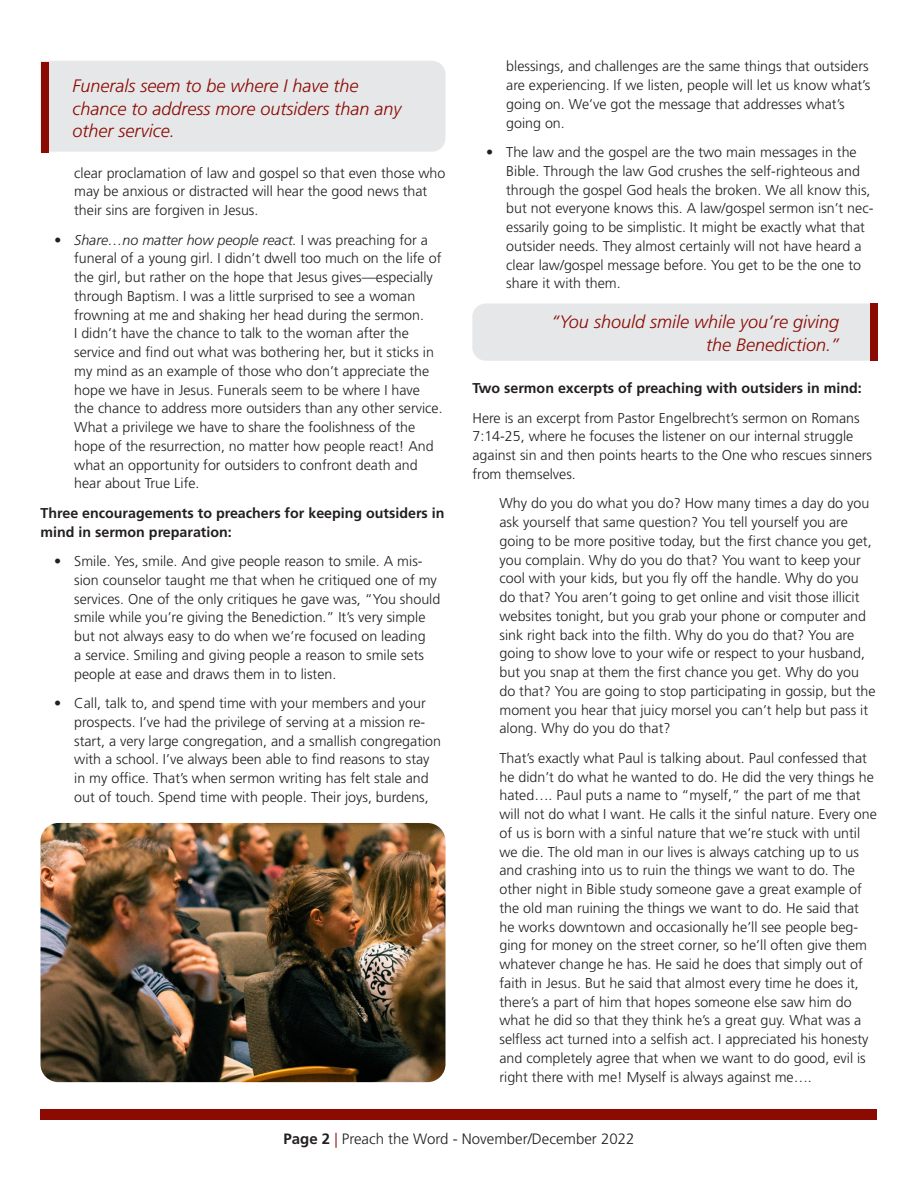
<style>
.page{position:relative;width:918px;height:1188px;background:#fff}
.page>*{position:absolute;margin:0;border:0;box-sizing:border-box;transform-origin:0 0}
.t1{font:italic 300 18px/22.5px "Frutiger LT Std";color:#8b0a02}
.t2{font:300 15px "Frutiger LT Std";color:#231f20}
._9_5_Body_Text{font:300 14.25px/18.8px "Frutiger LT Std";color:#231f20}
._9_5_Body_Text-2{font:700 14.25px/18.8px "Frutiger LT Std";color:#231f20}
.s1{font-style:italic}
.s2{font-weight:700}
.s3{color:#8b0a02}
</style>
<div class="page">
<div style="left:40px;top:1109px;width:838px;height:11px;background:#8b0a02"></div>
<div style="left:40px;top:61px;width:406px;height:91px;background:#e6e7e9"></div>
<div style="left:41px;top:62px;width:8px;height:91px;background:#8b0a02"></div>
<img style="left:40px;top:823px;width:406px;height:259px">
<div style="left:472px;top:303px;width:398px;height:58px;background:#e6e7e9"></div>
<div style="left:870px;top:303px;width:8px;height:58px;background:#8b0a02"></div>
<p class="t1" style="left:72px;top:75px;width:331px">Funerals seem to be where I have the chance to address more outsiders than any other service.</p>
<p class="_9_5_Body_Text" style="left:74px;top:163px;width:373px">clear proclamation of law and gospel so that even those who may be anxious or distracted will hear the good news that their sins are forgiven in Jesus.</p>
<p class="_9_5_Body_Text" style="left:74px;top:231px;width:370px;text-indent:-20px"><span class="s1">• Share…no matter how people react.</span> I was preaching for a funeral of a young girl. I didn’t dwell too much on the life of the girl, but rather on the hope that Jesus gives—especially through Baptism. I was a little surprised to see a woman frowning at me and shaking her head during the sermon.<br>I didn’t have the chance to talk to the woman after the service and find out what was bothering her, but it sticks in my mind as an example of those who don’t appreciate the hope we have in Jesus. Funerals seem to be where I have the chance to address more outsiders than any other service.<br>What a privilege we have to share the foolishness of the hope of the resurrection, no matter how people react! And what an opportunity for outsiders to confront death and hear about True Life.</p>
<p class="_9_5_Body_Text-2" style="left:40px;top:504px;width:406px">Three encouragements to preachers for keeping outsiders in mind in sermon preparation:</p>
<p class="_9_5_Body_Text" style="left:74px;top:552px;width:368px;text-indent:-20px">• Smile. Yes, smile. And give people reason to smile. A mis&shy;sion counselor taught me that when he critiqued one of my services. One of the only critiques he gave was, “You should smile while you’re giving the Benediction.” It’s very simple but not always easy to do when we’re focused on leading<br>a service. Smiling and giving people a reason to smile sets people at ease and draws them in to listen.</p>
<p class="_9_5_Body_Text" style="left:74px;top:694px;width:368px;text-indent:-20px">• Call, talk to, and spend time with your members and your prospects. I’ve had the privilege of serving at a mission re&shy;start, a very large congregation, and a smallish congregation with a school. I’ve always been able to find reasons to stay in my office. That’s when sermon writing has felt stale and out of touch. Spend time with people. Their joys, burdens,</p>
<p class="_9_5_Body_Text" style="left:506px;top:57px;width:365px">blessings, and challenges are the same things that outsiders are experiencing. If we listen, people will let us know what’s going on. We’ve got the message that addresses what’s going on.</p>
<p class="_9_5_Body_Text" style="left:506px;top:143px;width:369px;text-indent:-20px">• The law and the gospel are the two main messages in the Bible. Through the law God crushes the self-righteous and through the gospel God heals the broken. We all know this, but not everyone knows this. A law/gospel sermon isn’t nec&shy;essarily going to be simplistic. It might be exactly what that outsider needs. They almost certainly will not have heard a clear law/gospel message before. You get to be the one to share it with them.</p>
<p class="t1" style="left:552px;top:311px;width:289px;text-align:right">“You should smile while you’re giving the Benediction.”</p>
<p class="_9_5_Body_Text-2" style="left:472px;top:379px;width:391px">Two sermon excerpts of preaching with outsiders in mind:</p>
<p class="_9_5_Body_Text" style="left:472px;top:409px;width:401px">Here is an excerpt from Pastor Engelbrecht’s sermon on Romans 7:14-25, where he focuses the listener on our internal struggle against sin and then points hearts to the One who rescues sinners from themselves.</p>
<p class="_9_5_Body_Text" style="left:500px;top:494px;width:378px">Why do you do what you do? How many times a day do you ask yourself that same question? You tell yourself you are going to be more positive today, but the first chance you get, you complain. Why do you do that? You want to keep your cool with your kids, but you fly off the handle. Why do you do that? You aren’t going to get online and visit those illicit websites tonight, but you grab your phone or computer and sink right back into the filth. Why do you do that? You are going to show love to your wife or respect to your husband, but you snap at them the first chance you get. Why do you do that? You are going to stop participating in gossip, but the moment you hear that juicy morsel you can’t help but pass it along. Why do you do that?</p>
<p class="_9_5_Body_Text" style="left:500px;top:749px;width:379px">That’s exactly what Paul is talking about. Paul confessed that he didn’t do what he wanted to do. He did the very things he hated…. Paul puts a name to “myself,” the part of me that will not do what I want. He calls it the sinful nature. Every one of us is born with a sinful nature that we’re stuck with until we die. The old man in our lives is always catching up to us and crashing into us to ruin the things we want to do. The other night in Bible study someone gave a great example of the old man ruining the things we want to do. He said that he works downtown and occasionally he’ll see people beg&shy;ging for money on the street corner, so he’ll often give them whatever change he has. He said he does that simply out of faith in Jesus. But he said that almost every time he does it, there’s a part of him that hopes someone else saw him do what he did so that they think he’s a great guy. What was a selfless act turned into a selfish act. I appreciated his honesty and completely agree that when we want to do good, evil is right there with me! Myself is always against me….</p>
<p class="t2" style="left:284px;top:1130px;width:352px"><span class="s2">Page 2</span> <span class="s3">|</span> Preach the Word - November/December 2022</p>
</div>
